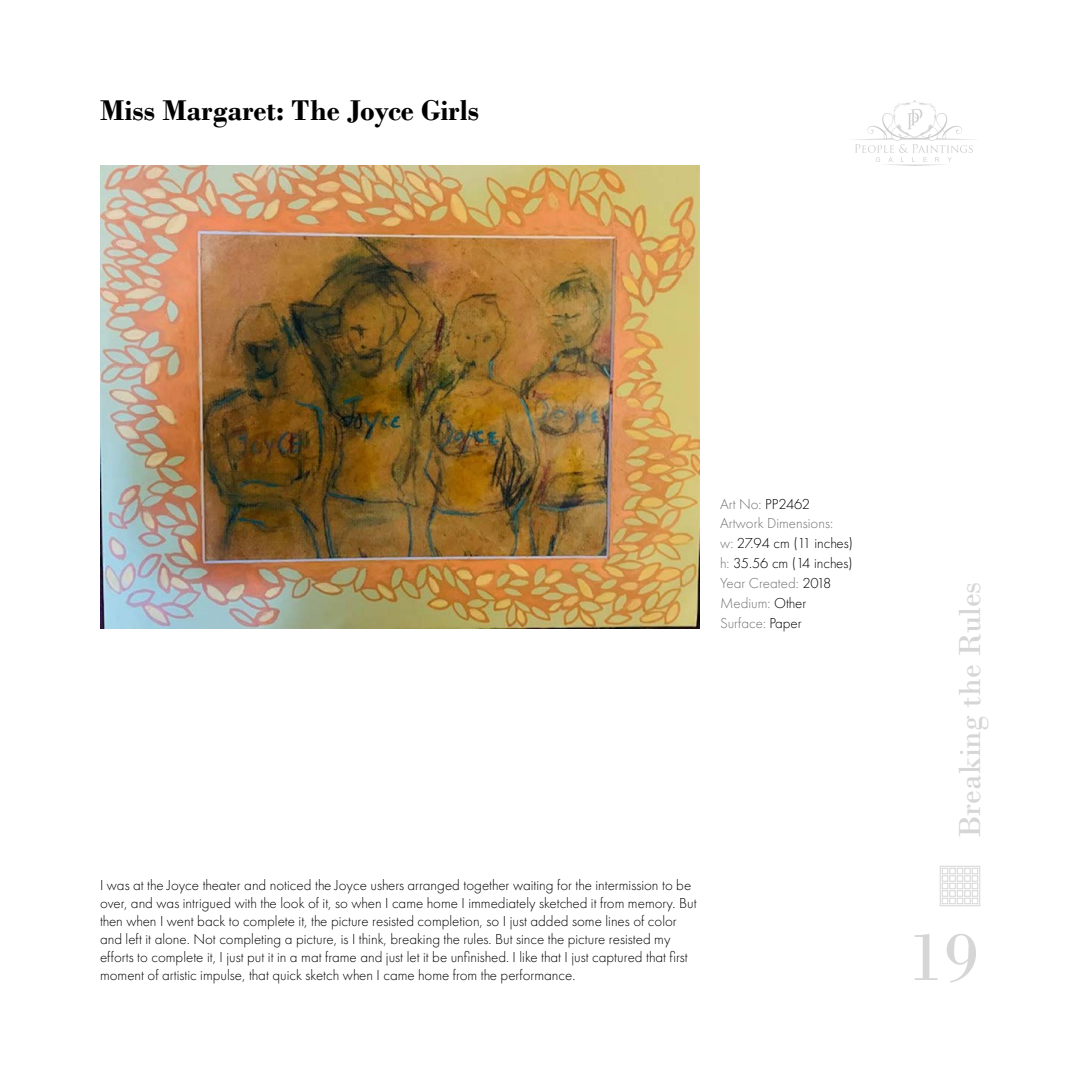
<style>
.page{position:relative;width:1080px;height:1080px;background:#fff}
.page>*{position:absolute;margin:0;border:0;box-sizing:border-box;transform-origin:0 0}
.t1{font:72px "Bodoni";color:#d6d6d6}
.t2{font:32px "Bodoni";color:#d6d6d6}
.t3{font:700 30px "Bodoni";color:#000}
.t4{font:300 15px/18px "Futura PT";color:#000}
.t5{font:300 15px/20px "Futura PT";color:#727272}
.s1{color:#000}
</style>
<div class="page">
<svg style="left:855px;top:100px;width:118px;height:66px"></svg>
<svg style="left:940px;top:866px;width:40px;height:40px"></svg>
<svg style="left:942px;top:868px;width:36px;height:36px"></svg>
<img style="left:100px;top:165px;width:600px;height:463px">
<h3 class="t3" style="left:100px;top:92px;width:381px">Miss Margaret: The Joyce Girls</h3>
<p class="t5" style="left:720px;top:494px;width:135px">Art No: <span class="s1">PP2462<br></span>Artwork Dimensions:<br>w: <span class="s1">27.94 cm (11 inches) </span>h: <span class="s1">35.56 cm (14 inches)<br></span>Year Created: <span class="s1">2018<br></span>Medium: <span class="s1">Other<br></span>Surface: <span class="s1">Paper</span></p>
<p class="t4" style="left:100px;top:876px;width:598px">I was at the Joyce theater and noticed the Joyce ushers arranged together waiting for the intermission to be over, and was intrigued with the look of it, so when I came home I immediately sketched it from memory. But then when I went back to complete it, the picture resisted completion, so I just added some lines of color and left it alone. Not completing a picture, is I think, breaking the rules. But since the picture resisted my efforts to complete it, I just put it in a mat frame and just let it be unfinished. I like that I just captured that first moment of artistic impulse, that quick sketch when I came home from the performance.</p>
<h2 class="t2" style="left:951px;top:838px;width:258px;rotate:-90deg">Breaking the Rules</h2>
<h1 class="t1" style="left:908px;top:914px;width:72px">19</h1>
</div>
